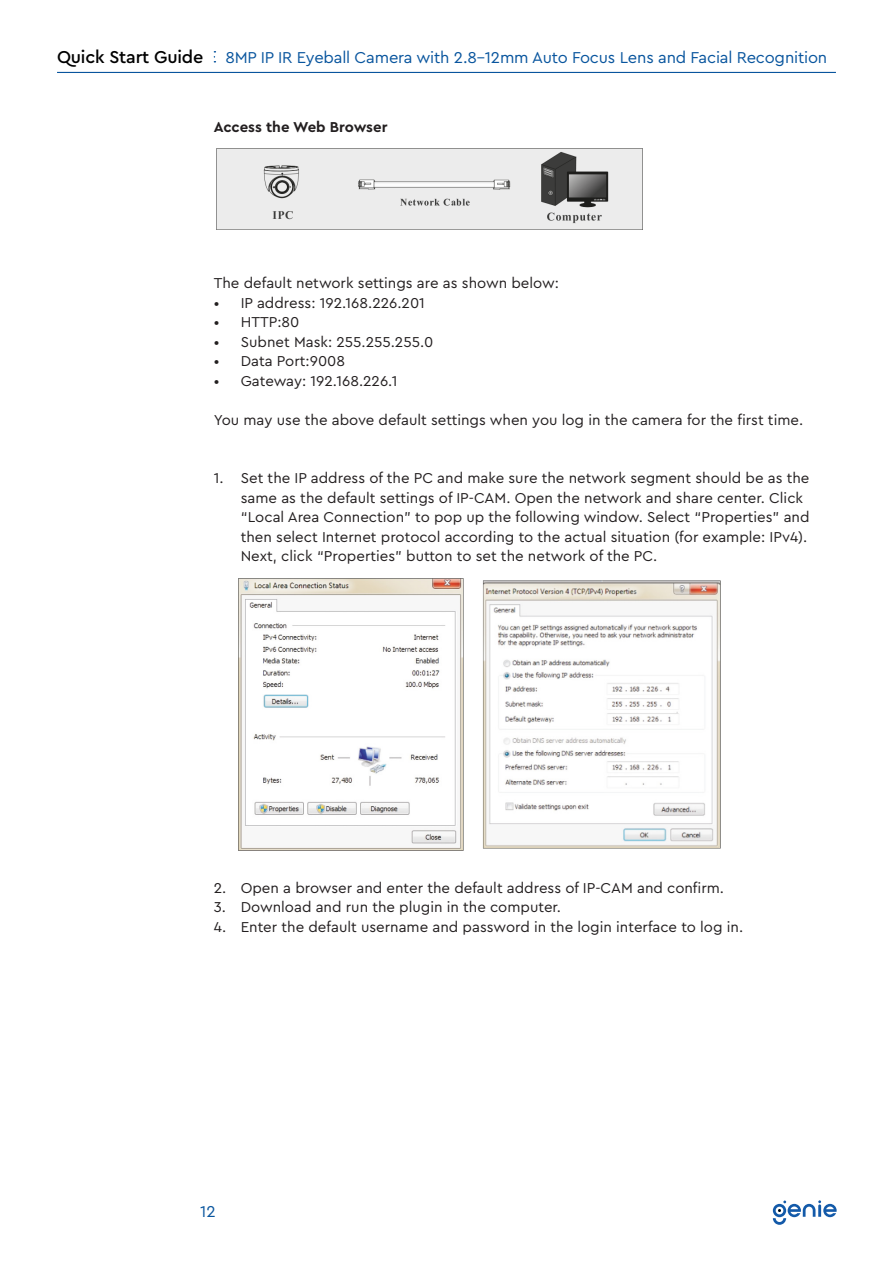
<style>
.page{position:relative;width:893px;height:1263px;background:#fff}
.page>*{position:absolute;margin:0;border:0;box-sizing:border-box;transform-origin:0 0}
.t1{font:16.5px "Cera Pro";letter-spacing:-.01em;color:#09559e}
.t2{font:15px/19.5px "Cera Pro";color:#231f20}
.t3{font:700 15px "Cera Pro";color:#231f20}
.s1{font-weight:500;font-size:18px;color:#000}
</style>
<div class="page">
<hr style="left:57px;top:72px;width:779px;height:1px;background:#09559e">
<svg style="left:773px;top:1200px;width:64px;height:25px"></svg>
<img style="left:216px;top:149px;width:427px;height:81px">
<img style="left:239px;top:578px;width:481px;height:273px">
<p class="t1" style="left:57px;top:47px;width:772px"><span class="s1">Quick Start Guide</span> 8MP IP IR Eyeball Camera with 2.8-12mm Auto Focus Lens and Facial Recognition</p>
<p class="t3" style="left:214px;top:117px;width:175px">Access the Web Browser</p>
<p class="t2" style="left:214px;top:273px;width:347px">The default network settings are as shown below:</p>
<p class="t2" style="left:214px;top:292px;width:213px">• IP address: 192.168.226.201</p>
<p class="t2" style="left:214px;top:312px;width:87px">• HTTP:80</p>
<p class="t2" style="left:214px;top:331px;width:221px">• Subnet Mask: 255.255.255.0</p>
<p class="t2" style="left:214px;top:351px;width:133px">• Data Port:9008</p>
<p class="t2" style="left:214px;top:370px;width:185px">• Gateway: 192.168.226.1</p>
<p class="t2" style="left:214px;top:409px;width:591px">You may use the above default settings when you log in the camera for the first time.</p>
<p class="t2" style="left:241px;top:468px;width:570px;text-indent:-27px">1. Set the IP address of the PC and make sure the network segment should be as the same as the default settings of IP-CAM. Open the network and share center. Click “Local Area Connection” to pop up the following window. Select “Properties” and then select Internet protocol according to the actual situation (for example: IPv4).<br>Next, click “Properties” button to set the network of the PC.</p>
<p class="t2" style="left:214px;top:877px;width:512px">2. Open a browser and enter the default address of IP-CAM and confirm.</p>
<p class="t2" style="left:214px;top:897px;width:349px">3. Download and run the plugin in the computer.</p>
<p class="t2" style="left:214px;top:916px;width:531px">4. Enter the default username and password in the login interface to log in.</p>
<p class="t1" style="left:200px;top:1200px;width:17px">12</p>
</div>
